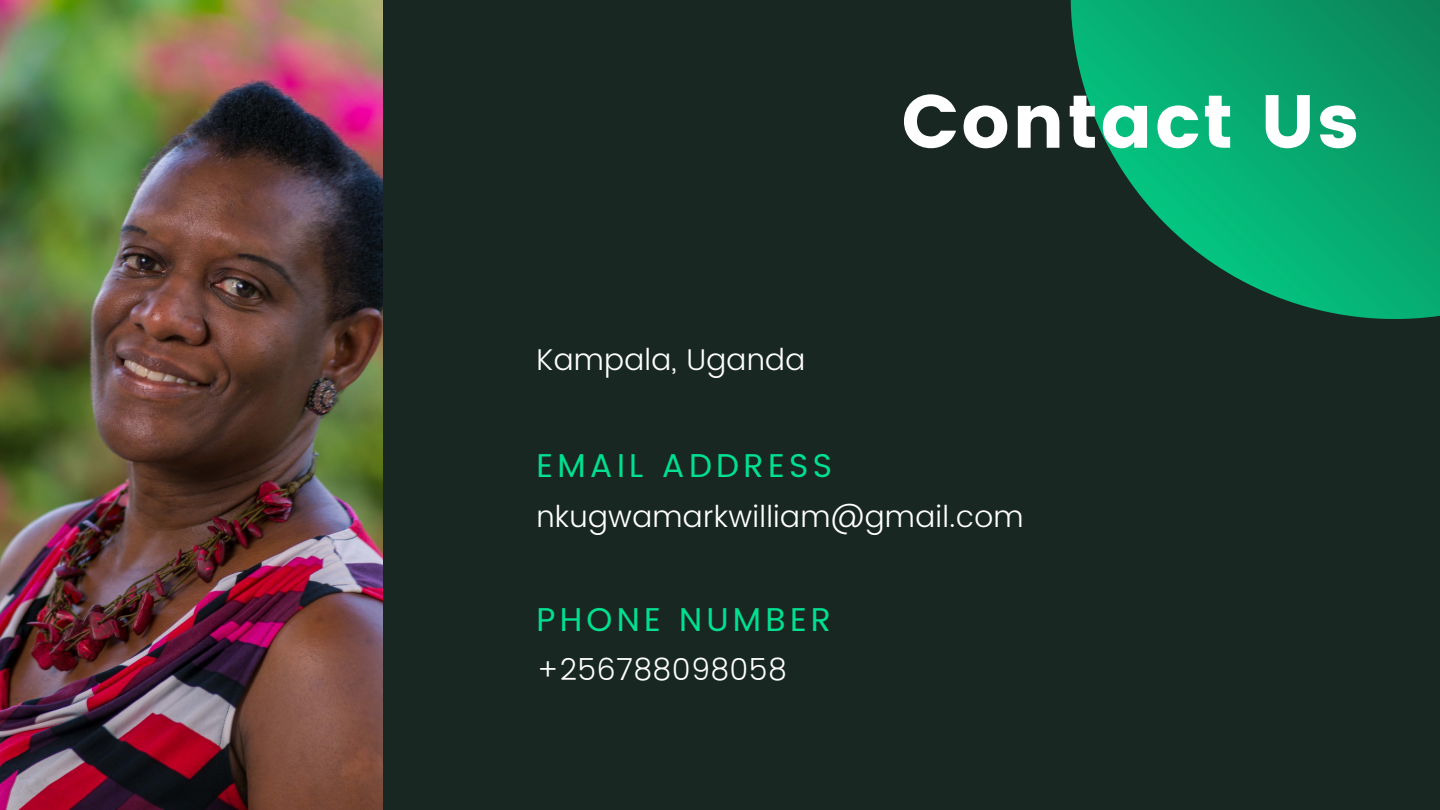
<style>
.page{position:relative;width:1440px;height:810px;background:#182722}
.page>*{position:absolute;margin:0;border:0;box-sizing:border-box;transform-origin:0 0}
.t1{font:75px "Poppins";letter-spacing:.03em;color:#fff}
.t2{font:33px "Poppins";letter-spacing:.13em;color:#00e091}
.t3{font:300 30px "Poppins";letter-spacing:.01em;color:#fff}
</style>
<div class="page">
<svg style="left:1071px;top:0;width:369px;height:319px"></svg>
<img style="left:0;top:0;width:383px;height:810px">
<p class="t3" style="left:536px;top:342px;width:270px">Kampala, Uganda</p>
<p class="t1" style="left:901px;top:78px;width:459px">Contact Us</p>
<p class="t2" style="left:536px;top:447px;width:297px">EMAIL ADDRESS</p>
<p class="t3" style="left:536px;top:499px;width:489px">nkugwamarkwilliam@gmail.com</p>
<p class="t2" style="left:536px;top:600px;width:296px">PHONE NUMBER</p>
<p class="t3" style="left:536px;top:652px;width:252px">+256788098058</p>
</div>
